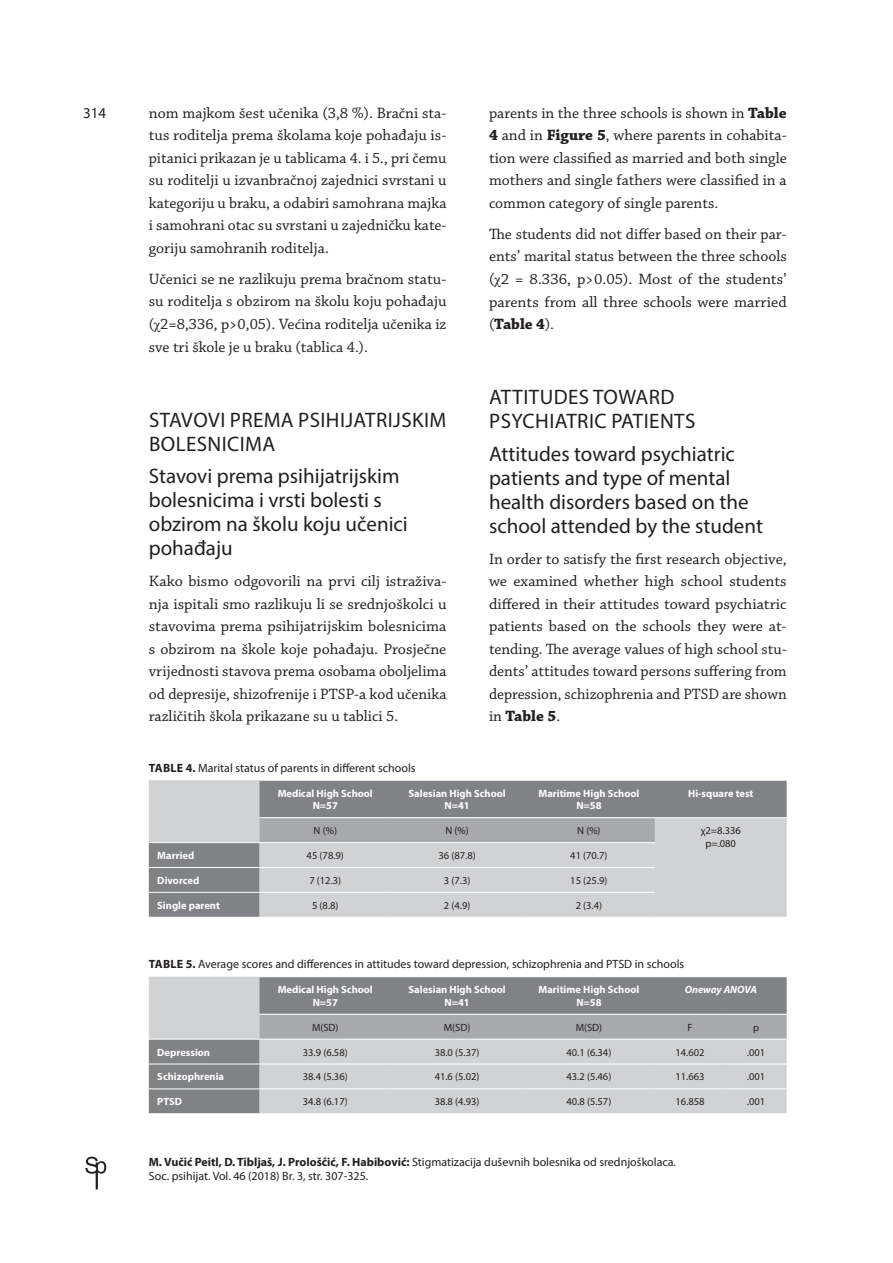
<style>
.page{position:relative;width:893px;height:1263px;background:#fff}
.page>*{position:absolute;margin:0;border:0;box-sizing:border-box;transform-origin:0 0}
.t1{font:21px/24px "Myriad Pro";color:#231f20}
.t2{font:21px/24px "Myriad Pro";letter-spacing:.02em;color:#231f20}
.t3{font:15.75px/22.5px "Chaparral Pro";color:#231f20;text-align:justify}
.t4{font:15px "Myriad Pro";color:#231f20}
.t5{font:12px/14.4px "Myriad Pro";color:#231f20}
.t6{font:10.5px/12.6px "Myriad Pro";color:#231f20;text-align:center}
.t7{font:700 10.5px/12.6px "Myriad Pro";color:#fff;text-align:center}
.t8{font:italic 700 10.5px "Myriad Pro";color:#fff}
.s1{font-family:"Times New Roman";font-size:14.25px}
.s2{font-weight:700}
</style>
<div class="page">
<svg style="left:85px;top:1157px;width:21px;height:32px"></svg>
<svg style="left:149px;top:780px;width:638px;height:137px;background:#b4b5b7"></svg>
<div style="left:259px;top:818px;width:396px;height:24px;background:#a8a9ad"></div>
<hr style="left:149px;top:867px;width:110px;height:1px;background:#fff">
<hr style="left:259px;top:867px;width:132px;height:1px;background:#fff">
<hr style="left:391px;top:867px;width:132px;height:1px;background:#fff">
<hr style="left:523px;top:867px;width:132px;height:1px;background:#fff">
<hr style="left:149px;top:892px;width:110px;height:1px;background:#fff">
<hr style="left:259px;top:892px;width:132px;height:1px;background:#fff">
<hr style="left:391px;top:892px;width:132px;height:1px;background:#fff">
<hr style="left:523px;top:892px;width:132px;height:1px;background:#fff">
<hr style="left:149px;top:842px;width:110px;height:1px;background:#fff">
<hr style="left:259px;top:780px;width:132px;height:1px;background:#fff">
<hr style="left:391px;top:780px;width:132px;height:1px;background:#fff">
<hr style="left:523px;top:780px;width:132px;height:1px;background:#fff">
<hr style="left:655px;top:780px;width:132px;height:1px;background:#fff">
<hr style="left:655px;top:817px;width:132px;height:1px;background:#fff">
<hr style="left:259px;top:817px;width:132px;height:1px;background:#fff">
<hr style="left:391px;top:817px;width:132px;height:1px;background:#fff">
<hr style="left:523px;top:817px;width:132px;height:1px;background:#fff">
<hr style="left:259px;top:842px;width:132px;height:1px;background:#fff">
<hr style="left:391px;top:842px;width:132px;height:1px;background:#fff">
<hr style="left:523px;top:842px;width:132px;height:1px;background:#fff">
<svg style="left:149px;top:977px;width:638px;height:136px;background:#b3b4b6"></svg>
<div style="left:259px;top:1015px;width:528px;height:24px;background:#a8a9ad"></div>
<hr style="left:149px;top:1064px;width:110px;height:1px;background:#fff">
<hr style="left:259px;top:1064px;width:132px;height:1px;background:#fff">
<hr style="left:391px;top:1064px;width:132px;height:1px;background:#fff">
<hr style="left:523px;top:1064px;width:132px;height:1px;background:#fff">
<hr style="left:655px;top:1064px;width:70px;height:1px;background:#fff">
<hr style="left:149px;top:1088px;width:110px;height:1px;background:#fff">
<hr style="left:259px;top:1088px;width:132px;height:1px;background:#fff">
<hr style="left:391px;top:1088px;width:132px;height:1px;background:#fff">
<hr style="left:523px;top:1088px;width:132px;height:1px;background:#fff">
<hr style="left:655px;top:1088px;width:70px;height:1px;background:#fff">
<hr style="left:149px;top:1039px;width:110px;height:1px;background:#fff">
<hr style="left:259px;top:1014px;width:132px;height:1px;background:#fff">
<hr style="left:391px;top:1014px;width:132px;height:1px;background:#fff">
<hr style="left:523px;top:1014px;width:132px;height:1px;background:#fff">
<hr style="left:655px;top:1014px;width:70px;height:1px;background:#fff">
<hr style="left:259px;top:1039px;width:132px;height:1px;background:#fff">
<hr style="left:391px;top:1039px;width:132px;height:1px;background:#fff">
<hr style="left:523px;top:1039px;width:132px;height:1px;background:#fff">
<hr style="left:655px;top:1039px;width:70px;height:1px;background:#fff">
<hr style="left:725px;top:1014px;width:62px;height:1px;background:#fff">
<hr style="left:725px;top:1039px;width:62px;height:1px;background:#fff">
<hr style="left:725px;top:1064px;width:62px;height:1px;background:#fff">
<hr style="left:725px;top:1088px;width:62px;height:1px;background:#fff">
<p class="t4" style="left:83px;top:103px;width:25px">314</p>
<p class="t3" style="left:149px;top:102px;width:299px">nom majkom šest učenika (3,8 %). Bračni sta&shy;tus roditelja prema školama koje pohađaju is&shy;pitanici prikazan je u tablicama 4. i 5., pri čemu su roditelji u izvanbračnoj zajednici svrstani u kategoriju u braku, a odabiri samohrana majka i samohrani otac su svrstani u zajedničku kate&shy;goriju samohranih roditelja.</p>
<p class="t3" style="left:149px;top:268px;width:299px">Učenici se ne razlikuju prema bračnom statu&shy;su roditelja s obzirom na školu koju pohađaju (<span class="s1">χ</span>2=8,336, p&gt;0,05). Većina roditelja učenika iz sve tri škole je u braku (tablica 4.).</p>
<h1 class="t2" style="left:149px;top:407px;width:299px">STAVOVI PREMA PSIHIJATRIJSKIM<br>BOLESNICIMA</h1>
<h1 class="t1" style="left:149px;top:464px;width:261px">Stavovi prema psihijatrijskim bolesnicima i vrsti bolesti s obzirom na školu koju učenici pohađaju</h1>
<p class="t3" style="left:149px;top:570px;width:299px">Kako bismo odgovorili na prvi cilj istraživa&shy;nja ispitali smo razlikuju li se srednjoškolci u stavovima prema psihijatrijskim bolesnicima s obzirom na škole koje pohađaju. Prosječne vrijednosti stavova prema osobama oboljelima od depresije, shizofrenije i PTSP-a kod učenika različitih škola prikazane su u tablici 5.</p>
<p class="t3" style="left:489px;top:102px;width:299px">parents in the three schools is shown in <span class="s2">Table 4</span> and in <span class="s2">Figure 5</span>, where parents in cohabita&shy;tion were classified as married and both single mothers and single fathers were classified in a common category of single parents.</p>
<p class="t3" style="left:489px;top:223px;width:299px">The students did not differ based on their par&shy;ents’ marital status between the three schools (<span class="s1">χ</span>2 = 8.336, p&gt;0.05). Most of the students’ parents from all three schools were married (<span class="s2">Table 4</span>).</p>
<h1 class="t2" style="left:489px;top:385px;width:208px">ATTITUDES TOWARD<br>PSYCHIATRIC PATIENTS</h1>
<h1 class="t1" style="left:489px;top:441px;width:275px">Attitudes toward psychiatric patients and type of mental health disorders based on the school attended by the student</h1>
<p class="t3" style="left:489px;top:548px;width:299px">In order to satisfy the first research objective, we examined whether high school students differed in their attitudes toward psychiatric patients based on the schools they were at&shy;tending. The average values of high school stu&shy;dents’ attitudes toward persons suffering from depression, schizophrenia and PTSD are shown in <span class="s2">Table 5</span>.</p>
<p class="t5" style="left:149px;top:760px;width:268px"><span class="s2">TABLE 4.</span> Marital status of parents in different schools</p>
<p class="t7" style="left:278px;top:786px;width:97px">Medical High School<br>N=57</p>
<p class="t7" style="left:408px;top:786px;width:99px">Salesian High School<br>N=41</p>
<p class="t7" style="left:538px;top:786px;width:102px">Maritime High School<br>N=58</p>
<p class="t7" style="left:688px;top:786px;width:67px">Hi-square test</p>
<p class="t6" style="left:314px;top:824px;width:25px">N (%)</p>
<p class="t6" style="left:445px;top:824px;width:25px">N (%)</p>
<p class="t6" style="left:577px;top:824px;width:25px">N (%)</p>
<p class="t6" style="left:701px;top:824px;width:42px">χ2=8.336 p=.080</p>
<p class="t7" style="left:157px;top:849px;width:39px">Married</p>
<p class="t6" style="left:307px;top:849px;width:39px">45 (78.9)</p>
<p class="t6" style="left:438px;top:849px;width:39px">36 (87.8)</p>
<p class="t6" style="left:570px;top:849px;width:39px">41 (70.7)</p>
<p class="t7" style="left:157px;top:874px;width:44px">Divorced</p>
<p class="t6" style="left:309px;top:874px;width:33px">7 (12.3)</p>
<p class="t6" style="left:444px;top:874px;width:28px">3 (7.3)</p>
<p class="t6" style="left:570px;top:874px;width:39px">15 (25.9)</p>
<p class="t7" style="left:157px;top:898px;width:64px">Single parent</p>
<p class="t6" style="left:312px;top:899px;width:28px">5 (8.8)</p>
<p class="t6" style="left:444px;top:899px;width:28px">2 (4.9)</p>
<p class="t6" style="left:576px;top:899px;width:28px">2 (3.4)</p>
<p class="t5" style="left:149px;top:957px;width:537px"><span class="s2">TABLE 5.</span> Average scores and differences in attitudes toward depression, schizophrenia and PTSD in schools</p>
<p class="t7" style="left:278px;top:983px;width:97px">Medical High School<br>N=57</p>
<p class="t7" style="left:408px;top:983px;width:99px">Salesian High School<br>N=41</p>
<p class="t7" style="left:538px;top:983px;width:102px">Maritime High School<br>N=58</p>
<p class="t8" style="left:685px;top:983px;width:74px">Oneway ANOVA</p>
<p class="t6" style="left:312px;top:1021px;width:28px">M(SD)</p>
<p class="t6" style="left:444px;top:1021px;width:28px">M(SD)</p>
<p class="t6" style="left:576px;top:1021px;width:28px">M(SD)</p>
<p class="t6" style="left:687px;top:1021px;width:7px">F</p>
<p class="t6" style="left:753px;top:1021px;width:7px">p</p>
<p class="t7" style="left:157px;top:1045px;width:54px">Depression</p>
<p class="t6" style="left:303px;top:1045px;width:46px">33.9 (6.58)</p>
<p class="t6" style="left:435px;top:1045px;width:46px">38.0 (5.37)</p>
<p class="t6" style="left:566px;top:1045px;width:46px">40.1 (6.34)</p>
<p class="t6" style="left:675px;top:1045px;width:31px">14.602</p>
<p class="t6" style="left:747px;top:1045px;width:20px">.001</p>
<p class="t7" style="left:157px;top:1070px;width:68px">Schizophrenia</p>
<p class="t6" style="left:303px;top:1070px;width:46px">38.4 (5.36)</p>
<p class="t6" style="left:435px;top:1070px;width:46px">41.6 (5.02)</p>
<p class="t6" style="left:566px;top:1070px;width:46px">43.2 (5.46)</p>
<p class="t6" style="left:675px;top:1070px;width:31px">11.663</p>
<p class="t6" style="left:747px;top:1070px;width:20px">.001</p>
<p class="t7" style="left:157px;top:1095px;width:26px">PTSD</p>
<p class="t6" style="left:303px;top:1095px;width:46px">34.8 (6.17)</p>
<p class="t6" style="left:435px;top:1095px;width:46px">38.8 (4.93)</p>
<p class="t6" style="left:566px;top:1095px;width:46px">40.8 (5.57)</p>
<p class="t6" style="left:675px;top:1095px;width:31px">16.858</p>
<p class="t6" style="left:747px;top:1095px;width:20px">.001</p>
<p class="t5" style="left:149px;top:1154px;width:529px"><span class="s2">M. Vučić Peitl, D. Tibljaš, J. Prološčić, F. Habibović:</span> Stigmatizacija duševnih bolesnika od srednjoškolaca.<br>Soc. psihijat. Vol. 46 (2018) Br. 3, str. 307-325.</p>
</div>
